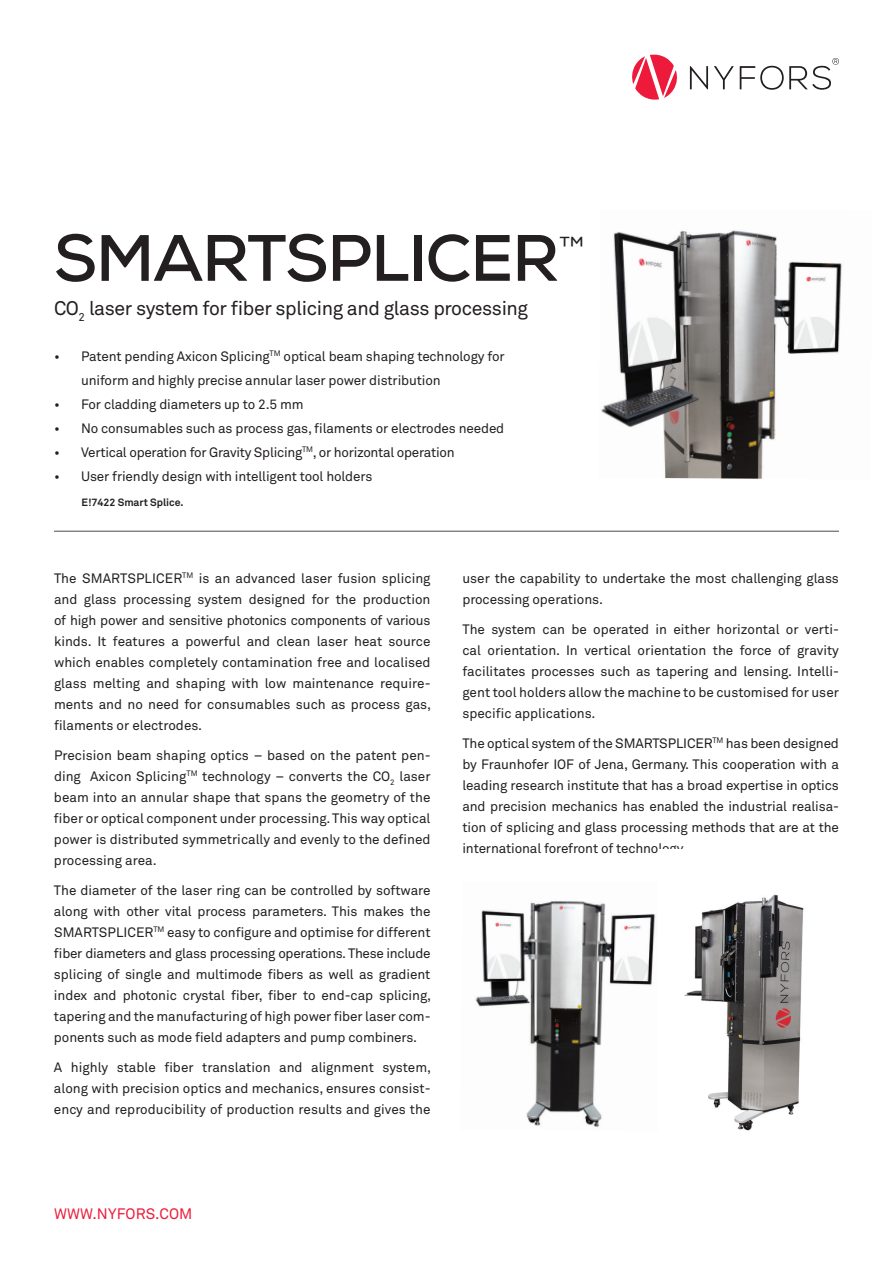
<style>
.page{position:relative;width:893px;height:1263px;background:#fff}
.page>*{position:absolute;margin:0;border:0;box-sizing:border-box;transform-origin:0 0}
.t1{font:700 65.4px "Nexa";letter-spacing:-.02em;color:#231f20}
.t2{font:19.5px "Akkurat Std";letter-spacing:-.02em;color:#231f20}
.t3{font:15px "Akkurat Std";letter-spacing:.01em;color:#ed1a3a}
.t4{font:13.5px/21px "Akkurat Std";letter-spacing:-.01em;color:#231f20;text-align:justify}
.t5{font:700 10.5px "Akkurat Std";color:#231f20}
</style>
<div class="page">
<hr style="left:54px;top:531px;width:785px;height:1px;background:#4b4c4d">
<svg style="left:690px;top:66px;width:18px;height:23px"></svg>
<svg style="left:714px;top:66px;width:20px;height:23px"></svg>
<svg style="left:632px;top:54px;width:45px;height:45px"></svg>
<svg style="left:740px;top:58px;width:99px;height:32px"></svg>
<img style="left:475px;top:901px;width:181px;height:226px">
<img style="left:684px;top:894px;width:120px;height:237px">
<img style="left:601px;top:230px;width:241px;height:249px">
<h1 class="t1" style="left:54px;top:216px;width:533px">SMARTSPLICER<sup>™</sup></h1>
<h2 class="t2" style="left:54px;top:297px;width:476px">CO<sub>2</sub> laser system for fiber splicing and glass processing</h2>
<p class="t4" style="left:81px;top:344px;width:425px;line-height:24px;text-indent:-27px">• Patent pending Axicon Splicing<sup>TM</sup> optical beam shaping technology for uniform and highly precise annular laser power distribution</p>
<p class="t4" style="left:54px;top:393px;width:251px">• For cladding diameters up to 2.5 mm</p>
<p class="t4" style="left:54px;top:417px;width:452px">• No consumables such as process gas, filaments or electrodes needed</p>
<p class="t4" style="left:54px;top:441px;width:402px">• Vertical operation for Gravity Splicing<sup>TM</sup>, or horizontal operation</p>
<p class="t4" style="left:54px;top:465px;width:320px">• User friendly design with intelligent tool holders</p>
<p class="t5" style="left:81px;top:496px;width:104px">E!7422 Smart Splice.</p>
<p class="t4" style="left:54px;top:567px;width:379px">The SMARTSPLICER<sup>TM</sup> is an advanced laser fusion splicing and glass processing system designed for the production of high power and sensitive photonics components of various kinds. It features a powerful and clean laser heat source which enables completely contamination free and localised glass melting and shaping with low maintenance require&shy;ments and no need for consumables such as process gas, filaments or electrodes.</p>
<p class="t4" style="left:54px;top:744px;width:378px">Precision beam shaping optics – based on the patent pen&shy;ding Axicon Splicing<sup>TM</sup> technology – converts the CO<sub>2</sub> laser beam into an annular shape that spans the geometry of the fiber or optical component under processing. This way optical power is distributed symmetrically and evenly to the defined processing area.</p>
<p class="t4" style="left:54px;top:879px;width:379px">The diameter of the laser ring can be controlled by software along with other vital process parameters. This makes the SMARTSPLICER<sup>TM</sup> easy to configure and optimise for different fiber diameters and glass processing operations. These include splicing of single and multimode fibers as well as gradient index and photonic crystal fiber, fiber to end-cap splicing, tapering and the manufacturing of high power fiber laser com&shy;ponents such as mode field adapters and pump combiners.</p>
<p class="t4" style="left:54px;top:1056px;width:379px">A highly stable fiber translation and alignment system, along with precision optics and mechanics, ensures consist&shy;ency and reproducibility of production results and gives the</p>
<p class="t4" style="left:462px;top:567px;width:378px">user the capability to undertake the most challenging glass processing operations.</p>
<p class="t4" style="left:462px;top:618px;width:378px">The system can be operated in either horizontal or verti&shy;cal orientation. In vertical orientation the force of gravity facilitates processes such as tapering and lensing. Intelli&shy;gent tool holders allow the machine to be customised for user specific applications.</p>
<p class="t4" style="left:462px;top:732px;width:378px">The optical system of the SMARTSPLICER<sup>TM</sup> has been designed by Fraunhofer IOF of Jena, Germany. This cooperation with a leading research institute that has a broad expertise in optics and precision mechanics has enabled the industrial realisa&shy;tion of splicing and glass processing methods that are at the international forefront of technology.</p>
<p class="t3" style="left:54px;top:1205px;width:140px">WWW.NYFORS.COM</p>
</div>
